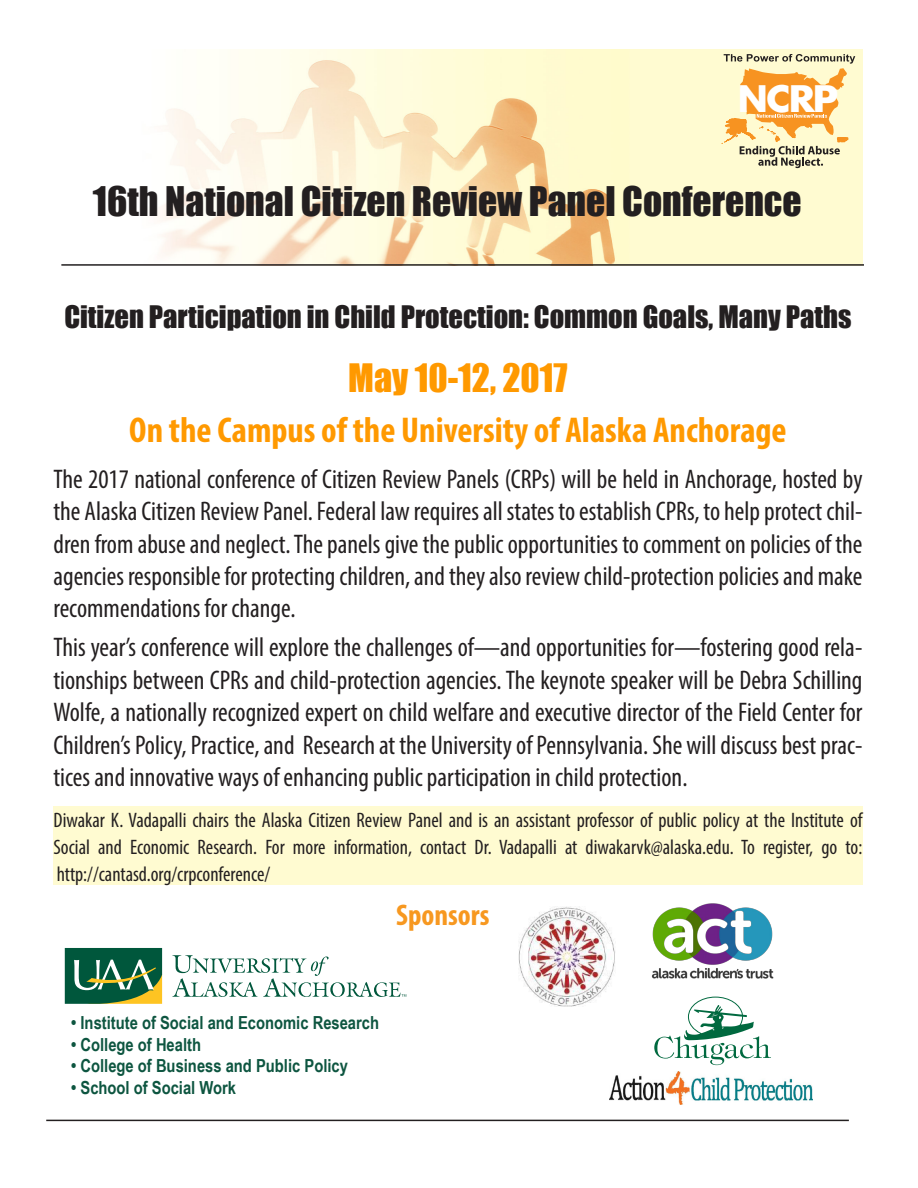
<style>
.page{position:relative;width:918px;height:1188px;background:#fff}
.page>*{position:absolute;margin:0;border:0;box-sizing:border-box;transform-origin:0 0}
.t1{font:700 40.2px "Aharoni";color:#fff;scale:.95 1}
.t2{font:37.5px "Impact";color:#231f20}
.t3{font:700 condensed 36px "Myriad Pro";color:#f90}
.t4{font:36px "Impact";color:#f90}
.t5{font:700 condensed 30px "Myriad Pro";color:#f79820}
.t6{font:28.5px "Impact";color:#231f20}
.t7{font:condensed 27px/32.4px "Myriad Pro";color:#231f20;text-align:justify}
.t8{font:condensed 21px/27px "Myriad Pro";color:#231f20;text-align:justify}
.t9{font:700 18px "Arial Narrow";color:#0d5540}
</style>
<div class="page">
<img style="left:159px;top:50px;width:471px;height:214px">
<div style="left:630px;top:50px;width:232px;height:216px;background:#fffbd1"></div>
<svg style="left:721px;top:54px;width:134px;height:114px"></svg>
<div style="left:53px;top:807px;width:809px;height:78px;background:#fffbd1"></div>
<img style="left:519px;top:907px;width:96px;height:100px">
<svg style="left:172px;top:955px;width:234px;height:42px"></svg>
<svg style="left:65px;top:948px;width:97px;height:56px"></svg>
<hr style="left:61px;top:264px;width:803px;height:2px;background:#231f20">
<img style="left:651px;top:903px;width:123px;height:76px">
<hr style="left:46px;top:1120px;width:803px;height:1px;background:#231f20">
<img style="left:609px;top:1071px;width:203px;height:33px">
<svg style="left:654px;top:997px;width:117px;height:68px"></svg>
<p class="t1" style="left:738px;top:83px;width:107px">NCRP</p>
<p class="t2" style="left:93px;top:172px;width:710px">16th National Citizen Review Panel Conference</p>
<p class="t6" style="left:64px;top:295px;width:789px">Citizen Participation in Child Protection: Common Goals, Many Paths</p>
<p class="t4" style="left:348px;top:350px;width:221px">May 10-12, 2017</p>
<p class="t3" style="left:129px;top:407px;width:659px">On the Campus of the University of Alaska Anchorage</p>
<p class="t7" style="left:53px;top:462px;width:811px">The 2017 national conference of Citizen Review Panels (CRPs) will be held in Anchorage, hosted by the Alaska Citizen Review Panel. Federal law requires all states to establish CPRs, to help protect chil&shy;dren from abuse and neglect. The panels give the public opportunities to comment on policies of the agencies responsible for protecting children, and they also review child-protection policies and make recommendations for change.</p>
<p class="t7" style="left:53px;top:631px;width:811px">This year’s conference will explore the challenges of—and opportunities for—fostering good rela&shy;tionships between CPRs and child-protection agencies. The keynote speaker will be Debra Schilling Wolfe, a nationally recognized expert on child welfare and executive director of the Field Center for Children’s Policy, Practice, and Research at the University of Pennsylvania. She will discuss best prac&shy;tices and innovative ways of enhancing public participation in child protection.</p>
<p class="t8" style="left:53px;top:806px;width:811px">Diwakar K. Vadapalli chairs the Alaska Citizen Review Panel and is an assistant professor of public policy at the Institute of Social and Economic Research. For more information, contact Dr. Vadapalli at diwakarvk@alaska.edu. To register, go to: http://cantasd.org/crpconference/</p>
<p class="t5" style="left:396px;top:897px;width:95px">Sponsors</p>
<p class="t9" style="left:71px;top:1009px;width:309px">• Institute of Social and Economic Research</p>
<p class="t9" style="left:71px;top:1031px;width:131px">• College of Health</p>
<p class="t9" style="left:71px;top:1052px;width:278px">• College of Business and Public Policy</p>
<p class="t9" style="left:71px;top:1074px;width:166px">• School of Social Work</p>
</div>
